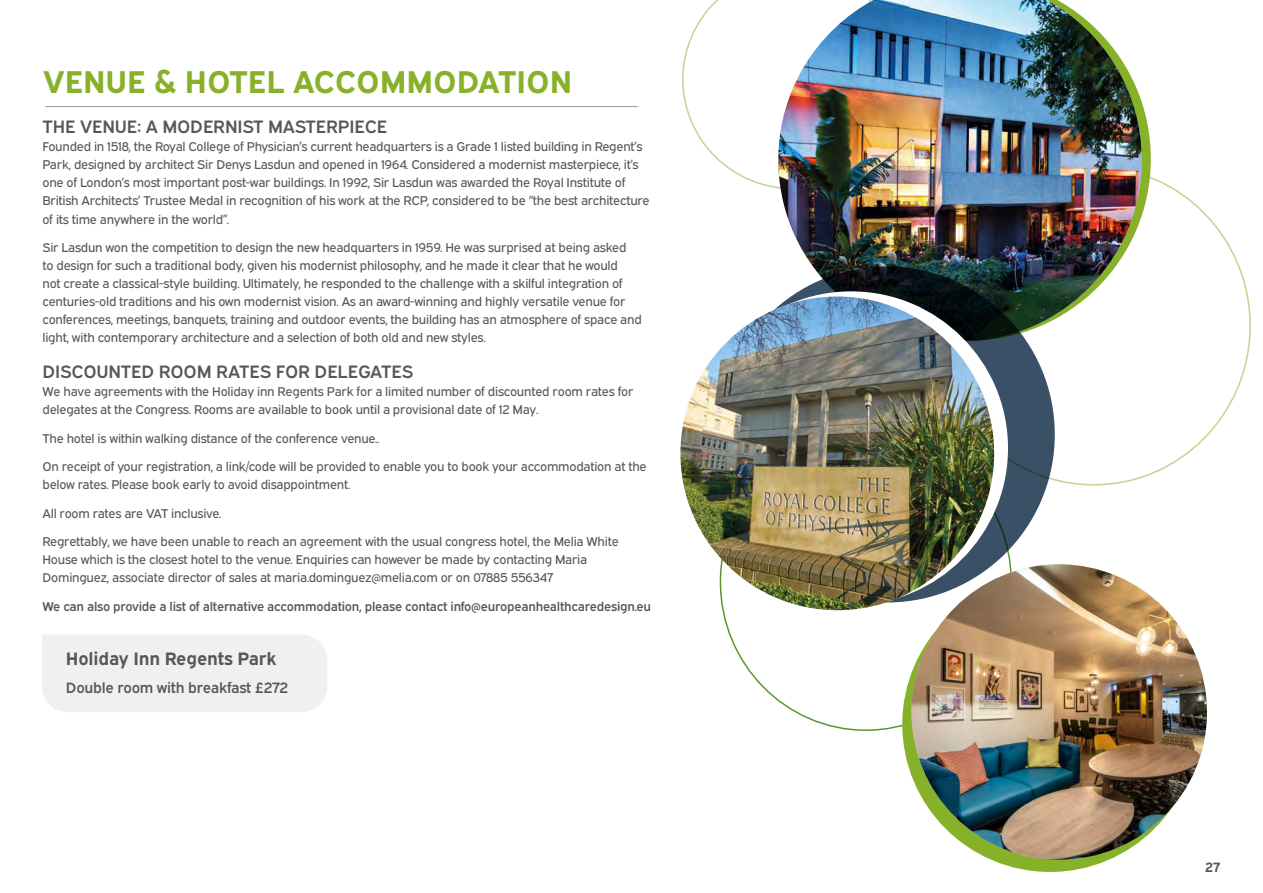
<style>
.page{position:relative;width:1263px;height:893px;background:#fff}
.page>*{position:absolute;margin:0;border:0;box-sizing:border-box;transform-origin:0 0}
.t1{font:700 31.5px "Expressway Rg";color:#88b12a}
.t2{font:18px "Expressway Sb";letter-spacing:-.01em;color:#575756}
.t3{font:700 18px "Expressway Rg";letter-spacing:-.01em;color:#575756}
.t4{font:15px "Expressway Sb";letter-spacing:-.02em;color:#575756}
.t5{font:700 13.5px "Expressway Rg";color:#575756}
.t6{font:12.75px/18px "Expressway Rg";letter-spacing:-.02em;color:#575756}
.t7{font:12.75px "Expressway Sb";letter-spacing:-.02em;color:#575756}
</style>
<div class="page">
<hr style="left:45px;top:106px;width:593px;height:1px;background:#9d9d9c">
<svg style="left:682px;top:0;width:96px;height:189px"></svg>
<svg style="left:1142px;top:103px;width:9px;height:112px"></svg>
<img style="left:778px;top:0;width:364px;height:333px">
<svg style="left:719px;top:266px;width:336px;height:336px;background:#293b49"></svg>
<div style="left:694px;top:291px;width:314px;height:314px;background:#fff;border-radius:50%"></div>
<img style="left:680px;top:297px;width:314px;height:313px;border-radius:157px">
<div style="left:902px;top:576px;width:296px;height:296px;background:#88b12a;border-radius:50%"></div>
<img style="left:911px;top:564px;width:296px;height:296px;border-radius:148px">
<div style="left:42px;top:635px;width:285px;height:77px;background:#f0f0f0"></div>
<h1 class="t1" style="left:43px;top:57px;width:530px">VENUE &amp; HOTEL ACCOMMODATION</h1>
<h2 class="t2" style="left:43px;top:113px;width:346px">THE VENUE: A MODERNIST MASTERPIECE</h2>
<p class="t6" style="left:43px;top:137px;width:609px">Founded in 1518, the Royal College of Physician’s current headquarters is a Grade 1 listed building in Regent’s Park, designed by architect Sir Denys Lasdun and opened in 1964. Considered a modernist masterpiece, it’s one of London’s most important post-war buildings. In 1992, Sir Lasdun was awarded the Royal Institute of British Architects’ Trustee Medal in recognition of his work at the RCP, considered to be “the best architecture of its time anywhere in the world”.</p>
<p class="t6" style="left:43px;top:237px;width:601px">Sir Lasdun won the competition to design the new headquarters in 1959. He was surprised at being asked<br>to design for such a traditional body, given his modernist philosophy, and he made it clear that he would<br>not create a classical-style building. Ultimately, he responded to the challenge with a skilful integration of centuries-old traditions and his own modernist vision. As an award-winning and highly versatile venue for conferences, meetings, banquets, training and outdoor events, the building has an atmosphere of space and light, with contemporary architecture and a selection of both old and new styles.</p>
<h2 class="t2" style="left:43px;top:357px;width:372px">DISCOUNTED ROOM RATES FOR DELEGATES</h2>
<p class="t6" style="left:43px;top:381px;width:593px">We have agreements with the Holiday inn Regents Park for a limited number of discounted room rates for delegates at the Congress. Rooms are available to book until a provisional date of 12 May.</p>
<p class="t6" style="left:43px;top:428px;width:339px">The hotel is within walking distance of the conference venue..</p>
<p class="t6" style="left:43px;top:456px;width:606px">On receipt of your registration, a link/code will be provided to enable you to book your accommodation at the below rates. Please book early to avoid disappointment.</p>
<p class="t6" style="left:43px;top:503px;width:180px">All room rates are VAT inclusive.</p>
<p class="t6" style="left:43px;top:531px;width:578px">Regrettably, we have been unable to reach an agreement with the usual congress hotel, the Melia White<br>House which is the closest hotel to the venue. Enquiries can however be made by contacting Maria<br>Dominguez, associate director of sales at maria.dominguez@melia.com or on 07885 556347</p>
<p class="t7" style="left:43px;top:596px;width:610px">We can also provide a list of alternative accommodation, please contact info@europeanhealthcaredesign.eu</p>
<h2 class="t3" style="left:66px;top:644px;width:212px">Holiday Inn Regents Park</h2>
<p class="t4" style="left:66px;top:676px;width:224px">Double room with breakfast £272</p>
<p class="t5" style="left:1205px;top:856px;width:17px">27</p>
</div>
